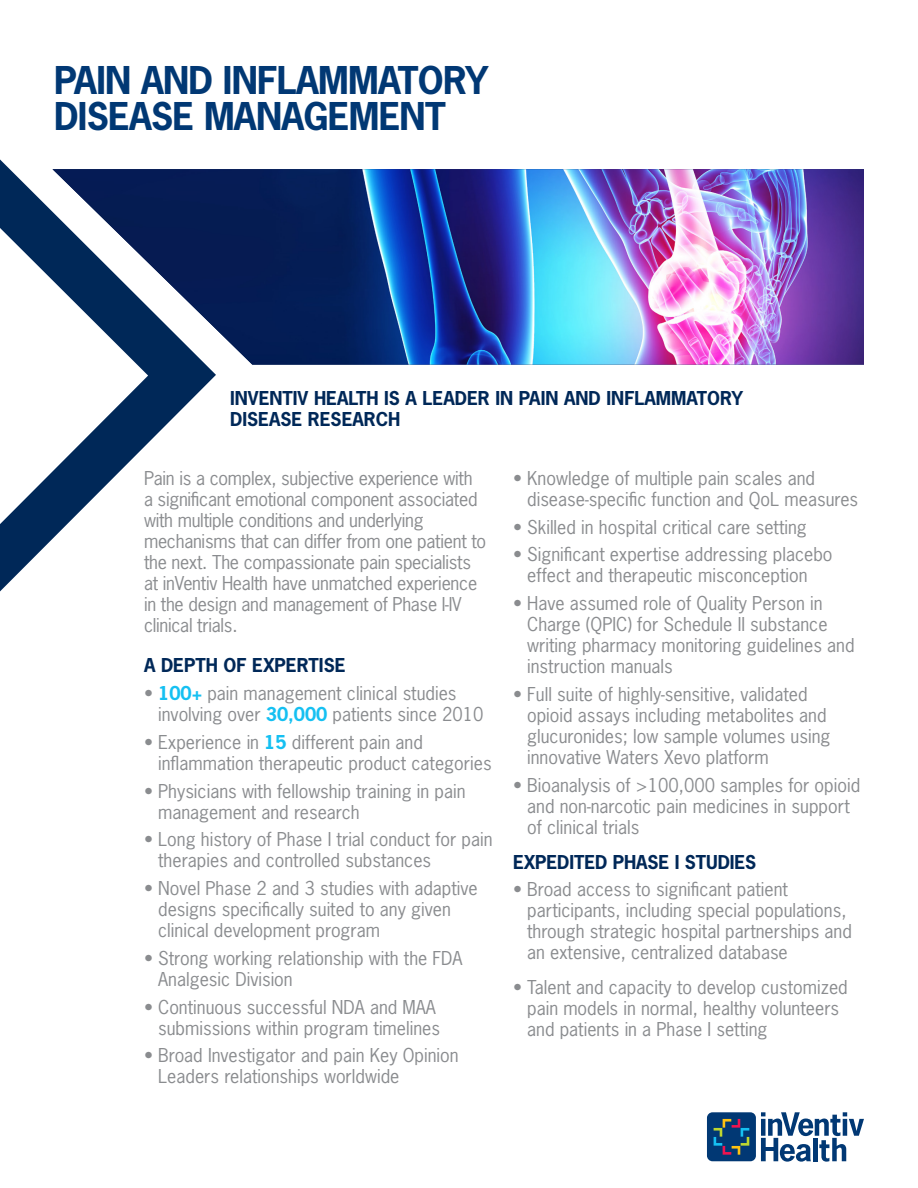
<style>
.page{position:relative;width:918px;height:1188px;background:#fff}
.page>*{position:absolute;margin:0;border:0;box-sizing:border-box;transform-origin:0 0}
.t1{font:700 36px/36px "News Gothic Std";letter-spacing:-.02em;color:#013874}
.t2{font:18px/21px "News Gothic Std";color:#8a8c8f}
.t3{font:700 18px/21.6px "News Gothic Std";color:#002858}
.s1{font-weight:700;color:#15c0f2}
</style>
<div class="page">
<img style="left:216px;top:169px;width:648px;height:196px">
<svg style="left:0;top:159px;width:216px;height:432px"></svg>
<svg style="left:761px;top:1112px;width:103px;height:50px"></svg>
<div style="left:707px;top:1112px;width:49px;height:49px;background:#013874;border-radius:6px"></div>
<svg style="left:714px;top:1119px;width:35px;height:36px"></svg>
<p class="t1" style="left:54px;top:62px;width:436px">PAIN AND INFLAMMATORY<br>DISEASE MANAGEMENT</p>
<p class="t3" style="left:230px;top:387px;width:515px">INVENTIV HEALTH IS A LEADER IN PAIN AND INFLAMMATORY<br>DISEASE RESEARCH</p>
<p class="t2" style="left:144px;top:467px;width:344px">Pain is a complex, subjective experience with<br>a significant emotional component associated with multiple conditions and underlying mechanisms that can differ from one patient to the next. The compassionate pain specialists at inVentiv Health have unmatched experience in the design and management of Phase I-IV clinical trials.</p>
<p class="t3" style="left:144px;top:654px;width:203px">A DEPTH OF EXPERTISE</p>
<p class="t2" style="left:158px;top:683px;width:327px;text-indent:-14px">• <span class="s1">100+</span> pain management clinical studies involving over <span class="s1">30,000</span> patients since 2010</p>
<p class="t2" style="left:158px;top:731px;width:335px;text-indent:-14px">• Experience in <span class="s1">15</span> different pain and inflammation therapeutic product categories</p>
<p class="t2" style="left:158px;top:780px;width:309px;text-indent:-14px">• Physicians with fellowship training in pain management and research</p>
<p class="t2" style="left:158px;top:829px;width:336px;text-indent:-14px">• Long history of Phase I trial conduct for pain therapies and controlled substances</p>
<p class="t2" style="left:158px;top:878px;width:321px;text-indent:-14px">• Novel Phase 2 and 3 studies with adaptive designs specifically suited to any given clinical development program</p>
<p class="t2" style="left:158px;top:947px;width:306px;text-indent:-14px">• Strong working relationship with the FDA<br>Analgesic Division</p>
<p class="t2" style="left:144px;top:996px;width:298px;text-align:right">• Continuous successful NDA and MAA submissions within program timelines</p>
<p class="t2" style="left:158px;top:1045px;width:302px;text-indent:-14px">• Broad Investigator and pain Key Opinion<br>Leaders relationships worldwide</p>
<p class="t2" style="left:527px;top:467px;width:333px;text-indent:-14px">• Knowledge of multiple pain scales and disease-specific function and QoL measures</p>
<p class="t2" style="left:513px;top:516px;width:295px">• Skilled in hospital critical care setting</p>
<p class="t2" style="left:513px;top:544px;width:321px;text-align:center">• Significant expertise addressing placebo effect and therapeutic misconception</p>
<p class="t2" style="left:527px;top:593px;width:329px;text-indent:-14px">• Have assumed role of Quality Person in Charge (QPIC) for Schedule II substance writing pharmacy monitoring guidelines and instruction manuals</p>
<p class="t2" style="left:527px;top:683px;width:305px;text-indent:-14px">• Full suite of highly-sensitive, validated opioid assays including metabolites and glucuronides; low sample volumes using innovative Waters Xevo platform</p>
<p class="t2" style="left:527px;top:774px;width:335px;text-indent:-14px">• Bioanalysis of &gt;100,000 samples for opioid and non-narcotic pain medicines in support of clinical trials</p>
<p class="t3" style="left:513px;top:851px;width:245px">EXPEDITED PHASE I STUDIES</p>
<p class="t2" style="left:527px;top:879px;width:326px;text-indent:-14px">• Broad access to significant patient participants, including special populations, through strategic hospital partnerships and an extensive, centralized database</p>
<p class="t2" style="left:527px;top:977px;width:322px;text-indent:-14px">• Talent and capacity to develop customized pain models in normal, healthy volunteers and patients in a Phase I setting</p>
</div>
